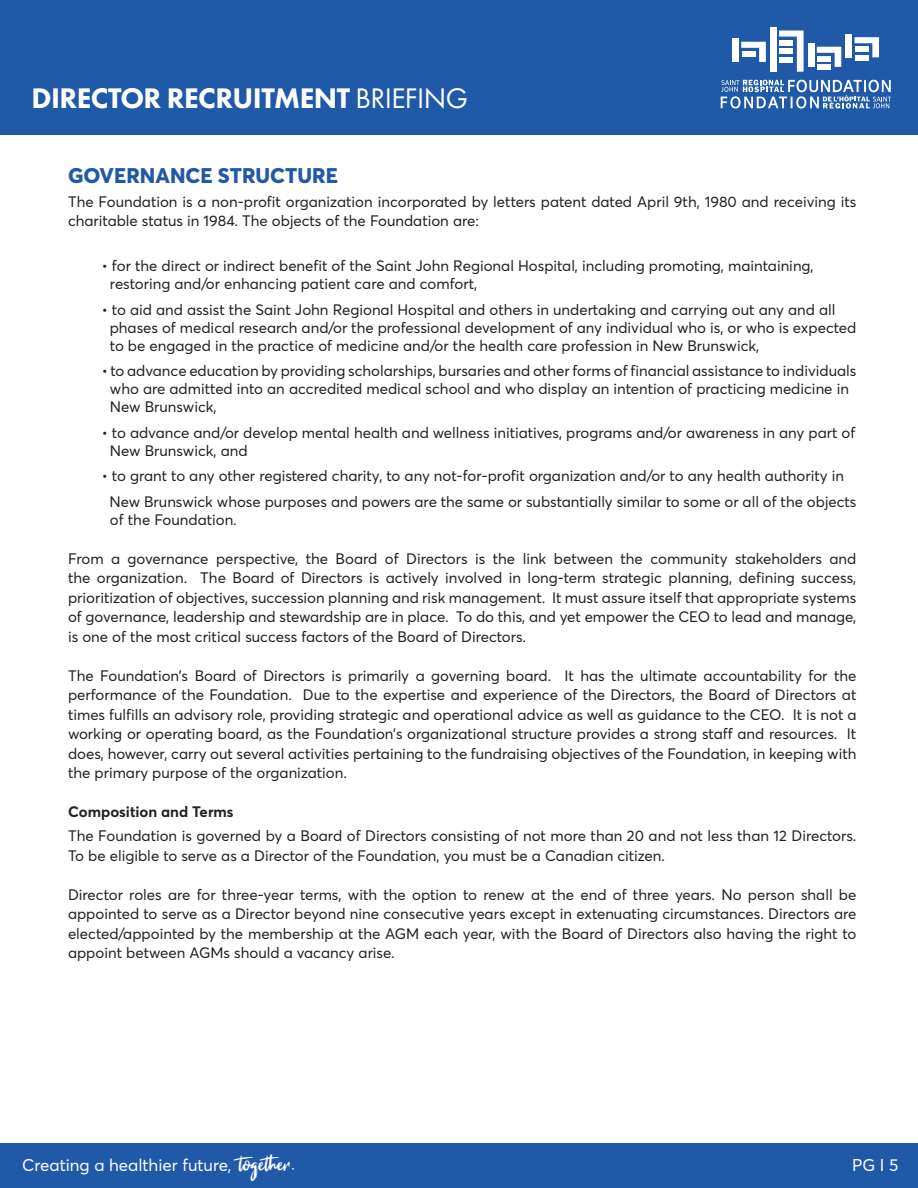
<style>
.page{position:relative;width:918px;height:1188px;background:#fff}
.page>*{position:absolute;margin:0;border:0;box-sizing:border-box;transform-origin:0 0}
.heading_light{font:800 29.4px "Futura PT";letter-spacing:-.02em;color:#fff}
.t1{font:800 21px "Averta";color:#2059a8}
.t2{font:16.8px "Averta";color:#fff}
.t3{font:15px/19.5px "Averta";color:#231f20;text-align:justify}
.t4{font:700 15px "Averta";color:#231f20}
.s1{font-weight:400}
.s2{font-family:"Fake Serif";font-size:29.25px}
</style>
<div class="page">
<div style="left:0;top:0;width:918px;height:135px;background:#2059a8"></div>
<div style="left:733px;top:38px;width:6px;height:24px;background:#fff"></div>
<svg style="left:741px;top:42px;width:25px;height:20px"></svg>
<div style="left:770px;top:27px;width:7px;height:45px;background:#fff"></div>
<svg style="left:779px;top:30px;width:25px;height:42px"></svg>
<div style="left:779px;top:49px;width:14px;height:5px;background:#fff"></div>
<div style="left:779px;top:57px;width:14px;height:5px;background:#fff"></div>
<div style="left:817px;top:65px;width:14px;height:5px;background:#fff"></div>
<div style="left:808px;top:43px;width:6px;height:24px;background:#fff"></div>
<svg style="left:817px;top:47px;width:24px;height:20px"></svg>
<div style="left:846px;top:34px;width:6px;height:23px;background:#fff"></div>
<svg style="left:855px;top:37px;width:24px;height:20px"></svg>
<div style="left:855px;top:55px;width:14px;height:5px;background:#fff"></div>
<svg style="left:721px;top:80px;width:170px;height:28px"></svg>
<div style="left:0;top:1143px;width:918px;height:45px;background:#2059a8"></div>
<p class="heading_light" style="left:31px;top:80px;width:438px">DIRECTOR RECRUITMENT <span class="s1">BRIEFING</span></p>
<p class="t1" style="left:68px;top:160px;width:271px">GOVERNANCE STRUCTURE</p>
<p class="t3" style="left:68px;top:191px;width:790px">The Foundation is a non-profit organization incorporated by letters patent dated April 9th, 1980 and receiving its charitable status in 1984. The objects of the Foundation are:</p>
<p class="t3" style="left:102px;top:255px;width:714px">• for the direct or indirect benefit of the Saint John Regional Hospital, including promoting, maintaining,</p>
<p class="t3" style="left:110px;top:273px;width:369px">restoring and/or enhancing patient care and comfort,</p>
<p class="t3" style="left:102px;top:299px;width:735px">• to aid and assist the Saint John Regional Hospital and others in undertaking and carrying out any and all</p>
<p class="t3" style="left:110px;top:317px;width:748px">phases of medical research and/or the professional development of any individual who is, or who is expected</p>
<p class="t3" style="left:110px;top:335px;width:651px">to be engaged in the practice of medicine and/or the health care profession in New Brunswick,</p>
<p class="t3" style="left:102px;top:360px;width:756px">• to advance education by providing scholarships, bursaries and other forms of financial assistance to individuals</p>
<p class="t3" style="left:110px;top:378px;width:741px">who are admitted into an accredited medical school and who display an intention of practicing medicine in</p>
<p class="t3" style="left:110px;top:396px;width:108px">New Brunswick,</p>
<p class="t3" style="left:102px;top:422px;width:755px">• to advance and/or develop mental health and wellness initiatives, programs and/or awareness in any part of</p>
<p class="t3" style="left:110px;top:440px;width:139px">New Brunswick, and</p>
<p class="t3" style="left:102px;top:465px;width:744px">• to grant to any other registered charity, to any not-for-profit organization and/or to any health authority in</p>
<p class="t3" style="left:110px;top:491px;width:748px">New Brunswick whose purposes and powers are the same or substantially similar to some or all of the objects</p>
<p class="t3" style="left:110px;top:509px;width:128px">of the Foundation.</p>
<p class="t3" style="left:68px;top:548px;width:790px">From a governance perspective, the Board of Directors is the link between the community stakeholders and the organization. The Board of Directors is actively involved in long-term strategic planning, defining success, prioritization of objectives, succession planning and risk management. It must assure itself that appropriate systems of governance, leadership and stewardship are in place. To do this, and yet empower the CEO to lead and manage, is one of the most critical success factors of the Board of Directors.</p>
<p class="t3" style="left:68px;top:665px;width:790px">The Foundation’s Board of Directors is primarily a governing board. It has the ultimate accountability for the performance of the Foundation. Due to the expertise and experience of the Directors, the Board of Directors at times fulfills an advisory role, providing strategic and operational advice as well as guidance to the CEO. It is not a working or operating board, as the Foundation’s organizational structure provides a strong staff and resources. It does, however, carry out several activities pertaining to the fundraising objectives of the Foundation, in keeping with the primary purpose of the organization.</p>
<p class="t4" style="left:68px;top:801px;width:167px">Composition and Terms</p>
<p class="t3" style="left:68px;top:825px;width:790px">The Foundation is governed by a Board of Directors consisting of not more than 20 and not less than 12 Directors.<br>To be eligible to serve as a Director of the Foundation, you must be a Canadian citizen.</p>
<p class="t3" style="left:68px;top:884px;width:790px">Director roles are for three-year terms, with the option to renew at the end of three years. No person shall be appointed to serve as a Director beyond nine consecutive years except in extenuating circumstances. Directors are elected/appointed by the membership at the AGM each year, with the Board of Directors also having the right to appoint between AGMs should a vacancy arise.</p>
<p class="t2" style="left:22px;top:1154px;width:276px">Creating a healthier future, <span class="s2">together.</span></p>
<p class="t2" style="left:852px;top:1154px;width:48px">PG I 5</p>
</div>
